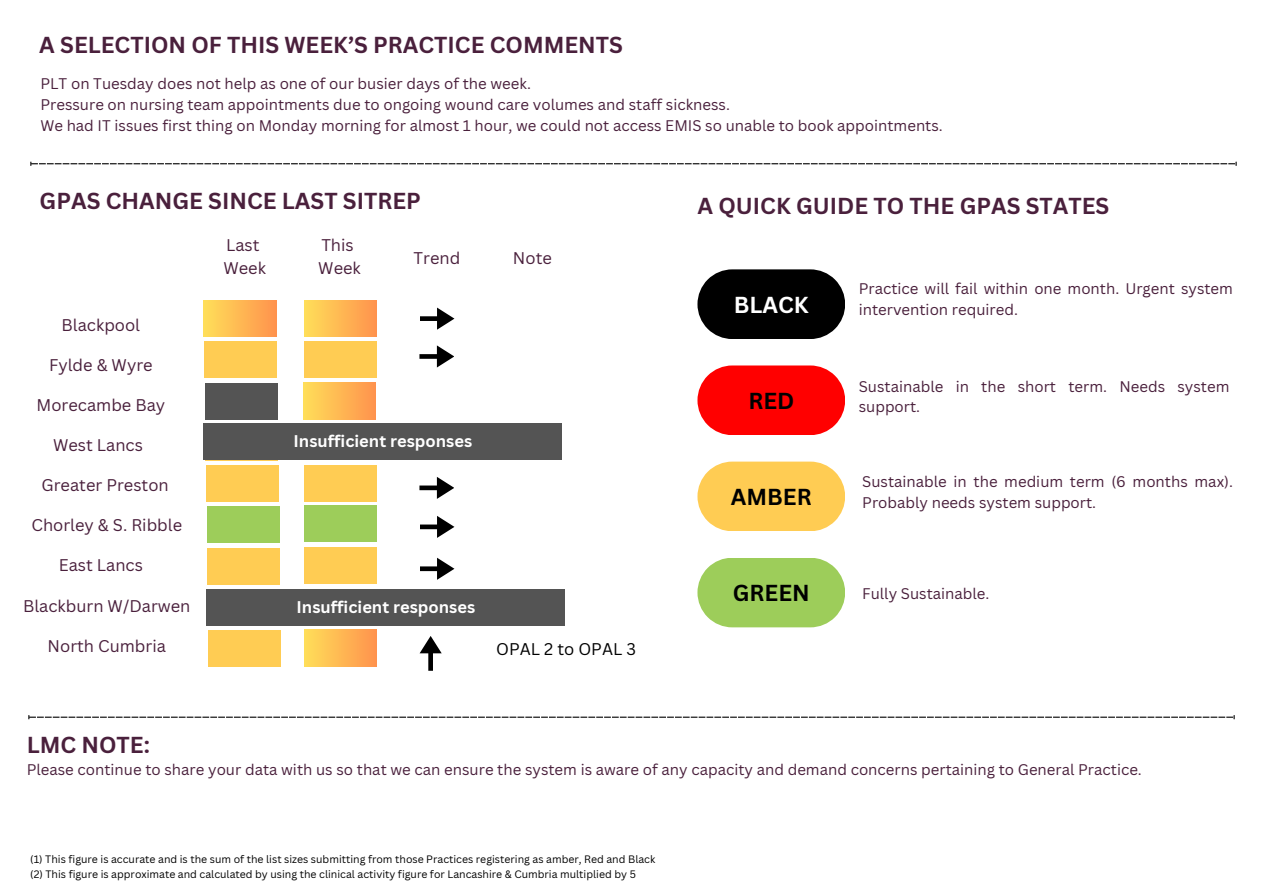
<style>
.page{position:relative;width:1263px;height:893px;background:#fff}
.page>*{position:absolute;margin:0;border:0;box-sizing:border-box;transform-origin:0 0}
.t1{font:700 22.5px "Canva Sans";color:#4a203c}
.t2{font:700 22.5px "Canva Sans";color:#000}
.t3{font:700 22.5px "Canva Sans";color:#fff}
.t4{font:16.5px/23.1px "Canva Sans";color:#4a203c}
.t5{font:700 16.5px "Canva Sans";color:#fff}
.t6{font:16.5px "Canva Sans";color:#000}
.t7{font:15px/20.9px "Canva Sans";color:#4a203c}
.t8{font:10.5px "Canva Sans";color:#000}
</style>
<div class="page">
<svg style="left:30px;top:162px;width:1207px;height:3px"></svg>
<svg style="left:28px;top:715px;width:1207px;height:4px"></svg>
<svg style="left:697px;top:269px;width:148px;height:70px;background:#1b1b1b"></svg>
<svg style="left:697px;top:365px;width:148px;height:70px;background:#ff1c1c"></svg>
<svg style="left:697px;top:461px;width:148px;height:70px;background:#ffd166"></svg>
<svg style="left:697px;top:558px;width:148px;height:69px;background:#a6d26a"></svg>
<div style="left:204px;top:300px;width:72px;height:37px;background:linear-gradient(to right,#ffde59,#ff944d)"></div>
<div style="left:204px;top:341px;width:73px;height:37px;background:#ffcc53"></div>
<div style="left:205px;top:383px;width:73px;height:36px;background:#545454"></div>
<div style="left:206px;top:424px;width:72px;height:37px;background:#ffcc53"></div>
<div style="left:206px;top:465px;width:73px;height:37px;background:#ffcc53"></div>
<div style="left:207px;top:506px;width:72px;height:37px;background:#9dcd5a"></div>
<div style="left:208px;top:548px;width:72px;height:36px;background:#ffcc53"></div>
<div style="left:209px;top:630px;width:72px;height:37px;background:#ffcc53"></div>
<div style="left:304px;top:300px;width:73px;height:37px;background:linear-gradient(to right,#ffde59,#ff934d)"></div>
<div style="left:304px;top:341px;width:73px;height:37px;background:#ffcc53"></div>
<div style="left:304px;top:547px;width:73px;height:37px;background:#ffcc53"></div>
<div style="left:304px;top:630px;width:73px;height:36px;background:linear-gradient(to right,#ffde59,#ff934d)"></div>
<div style="left:207px;top:589px;width:358px;height:36px;background:#545454"></div>
<div style="left:204px;top:423px;width:358px;height:37px;background:#545454"></div>
<svg style="left:420px;top:307px;width:34px;height:23px"></svg>
<div style="left:304px;top:465px;width:73px;height:37px;background:#ffcc53"></div>
<div style="left:304px;top:505px;width:73px;height:37px;background:#9dcd5a"></div>
<svg style="left:420px;top:636px;width:22px;height:35px"></svg>
<svg style="left:419px;top:345px;width:35px;height:22px"></svg>
<div style="left:303px;top:383px;width:73px;height:36px;background:linear-gradient(to right,#ffdf59,#ff924d)"></div>
<svg style="left:419px;top:477px;width:35px;height:22px"></svg>
<svg style="left:420px;top:516px;width:34px;height:22px"></svg>
<svg style="left:420px;top:558px;width:34px;height:22px"></svg>
<h2 class="t1" style="left:39px;top:29px;width:585px">A SELECTION OF THIS WEEK’S PRACTICE COMMENTS</h2>
<h3 class="t7" style="left:40px;top:73px;width:904px">PLT on Tuesday does not help as one of our busier days of the week.<br>Pressure on nursing team appointments due to ongoing wound care volumes and staff sickness.<br>We had IT issues first thing on Monday morning for almost 1 hour, we could not access EMIS so unable to book appointments.</h3>
<h3 class="t1" style="left:40px;top:185px;width:383px">GPAS CHANGE SINCE LAST SITREP</h3>
<h3 class="t1" style="left:697px;top:189px;width:413px">A QUICK GUIDE TO THE GPAS STATES</h3>
<h3 class="t4" style="left:62px;top:313px;width:80px">Blackpool</h3>
<h3 class="t4" style="left:49px;top:353px;width:105px">Fylde &amp; Wyre</h3>
<h3 class="t4" style="left:36px;top:393px;width:130px">Morecambe Bay</h3>
<h1 class="t4" style="left:53px;top:433px;width:91px">West Lancs</h1>
<h1 class="t4" style="left:42px;top:473px;width:129px">Greater Preston</h1>
<h3 class="t4" style="left:31px;top:513px;width:152px">Chorley &amp; S. Ribble</h3>
<h3 class="t4" style="left:59px;top:553px;width:86px">East Lancs</h3>
<h1 class="t4" style="left:23px;top:593px;width:169px">Blackburn W/Darwen</h1>
<h1 class="t4" style="left:48px;top:634px;width:120px">North Cumbria</h1>
<h3 class="t4" style="left:223px;top:233px;width:44px">Last<br>Week</h3>
<h1 class="t4" style="left:318px;top:233px;width:44px">This<br>Week</h1>
<h3 class="t4" style="left:414px;top:246px;width:48px">Trend</h3>
<h1 class="t4" style="left:513px;top:246px;width:40px">Note</h1>
<p class="t5" style="left:294px;top:430px;width:180px">Insufficient responses</p>
<h3 class="t5" style="left:297px;top:595px;width:180px">Insufficient responses</h3>
<p class="t6" style="left:496px;top:637px;width:141px">OPAL 2 to OPAL 3</p>
<h3 class="t3" style="left:734px;top:289px;width:76px">BLACK</h3>
<h3 class="t2" style="left:748px;top:385px;width:47px">RED</h3>
<h3 class="t2" style="left:731px;top:481px;width:82px">AMBER</h3>
<h3 class="t2" style="left:733px;top:577px;width:78px">GREEN</h3>
<h3 class="t7" style="left:859px;top:278px;width:376px">Practice will fail within one month. Urgent system intervention required.</h3>
<h1 class="t7" style="left:859px;top:375px;width:372px">Sustainable in the short term. Needs system support.</h1>
<h3 class="t7" style="left:862px;top:471px;width:372px">Sustainable in the medium term (6 months max).<br>Probably needs system support.</h3>
<h1 class="t7" style="left:862px;top:582px;width:129px">Fully Sustainable.</h1>
<h2 class="t1" style="left:27px;top:729px;width:125px">LMC NOTE:</h2>
<h3 class="t7" style="left:27px;top:759px;width:1117px">Please continue to share your data with us so that we can ensure the system is aware of any capacity and demand concerns pertaining to General Practice.</h3>
<h3 class="t8" style="left:30px;top:852px;width:626px">(1) This figure is accurate and is the sum of the list sizes submitting from those Practices registering as amber, Red and Black</h3>
<h3 class="t8" style="left:30px;top:867px;width:607px">(2) This figure is approximate and calculated by using the clinical activity figure for Lancashire &amp; Cumbria multiplied by 5</h3>
</div>
